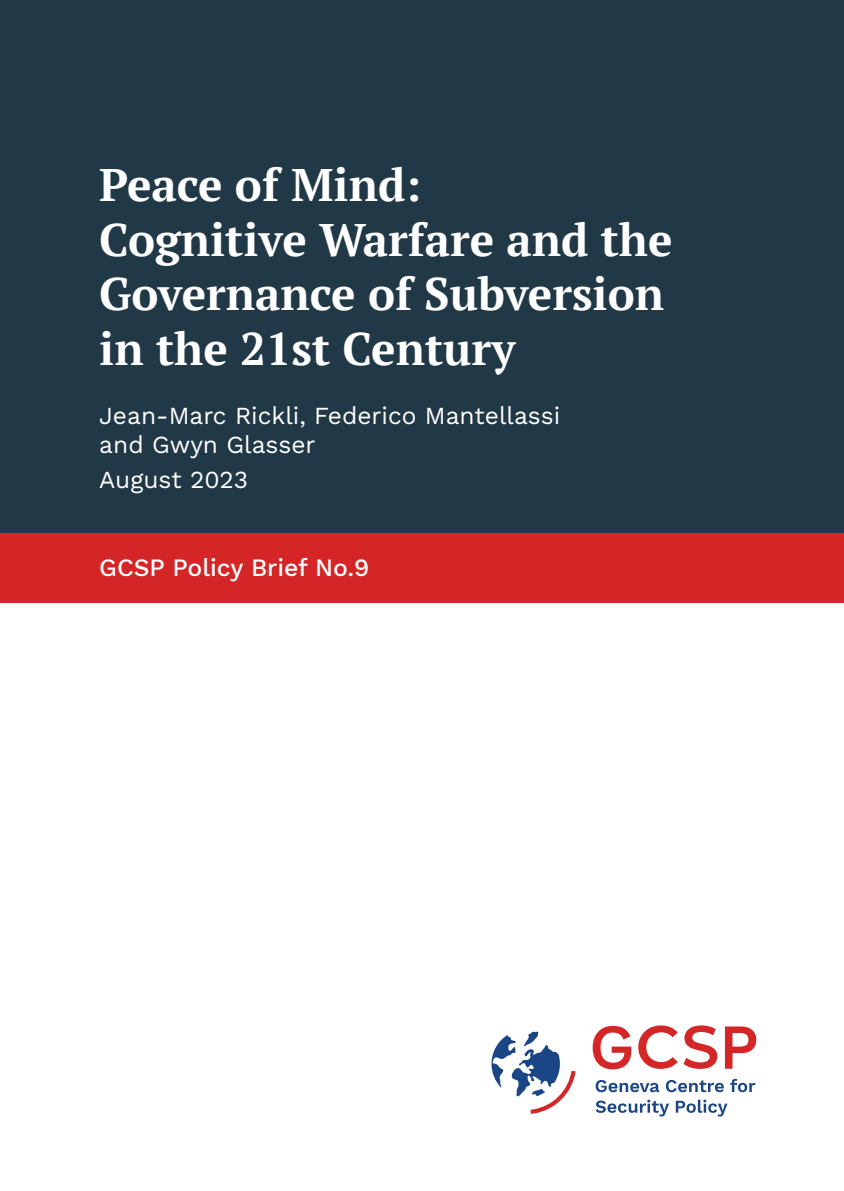
<style>
.page{position:relative;width:844px;height:1191px;background:#fff}
.page>*{position:absolute;margin:0;border:0;box-sizing:border-box;transform-origin:0 0}
.Cover_Title{font:700 45.5px/54.6px "PT Serif";color:#fff}
.Cover_Name_Month{font:24.5px/29.8px "Work Sans";color:#fff}
.Cover_Title-2{font:500 24.5px "Work Sans";color:#fff}
</style>
<div class="page">
<div style="left:0;top:0;width:843px;height:603px;background:#213847"></div>
<div style="left:0;top:533px;width:843px;height:70px;background:#d52627"></div>
<svg style="left:491px;top:1031px;width:84px;height:82px"></svg>
<svg style="left:592px;top:1025px;width:39px;height:44px"></svg>
<svg style="left:638px;top:1025px;width:39px;height:44px"></svg>
<svg style="left:683px;top:1025px;width:34px;height:44px"></svg>
<svg style="left:724px;top:1026px;width:32px;height:42px"></svg>
<svg style="left:595px;top:1080px;width:64px;height:12px"></svg>
<svg style="left:665px;top:1080px;width:58px;height:12px"></svg>
<svg style="left:730px;top:1078px;width:25px;height:14px"></svg>
<svg style="left:595px;top:1099px;width:74px;height:17px"></svg>
<svg style="left:675px;top:1099px;width:52px;height:17px"></svg>
<p class="Cover_Title" style="left:99px;top:157px;width:574px">Peace of Mind:<br>Cognitive Warfare and the<br>Governance of Subversion in the 21st Century</p>
<p class="Cover_Name_Month" style="left:99px;top:399px;width:462px">Jean-Marc Rickli, Federico Mantellassi and Gwyn Glasser</p>
<p class="Cover_Name_Month" style="left:99px;top:464px;width:150px">August 2023</p>
<p class="Cover_Title-2" style="left:99px;top:553px;width:271px">GCSP Policy Brief No.9</p>
</div>
